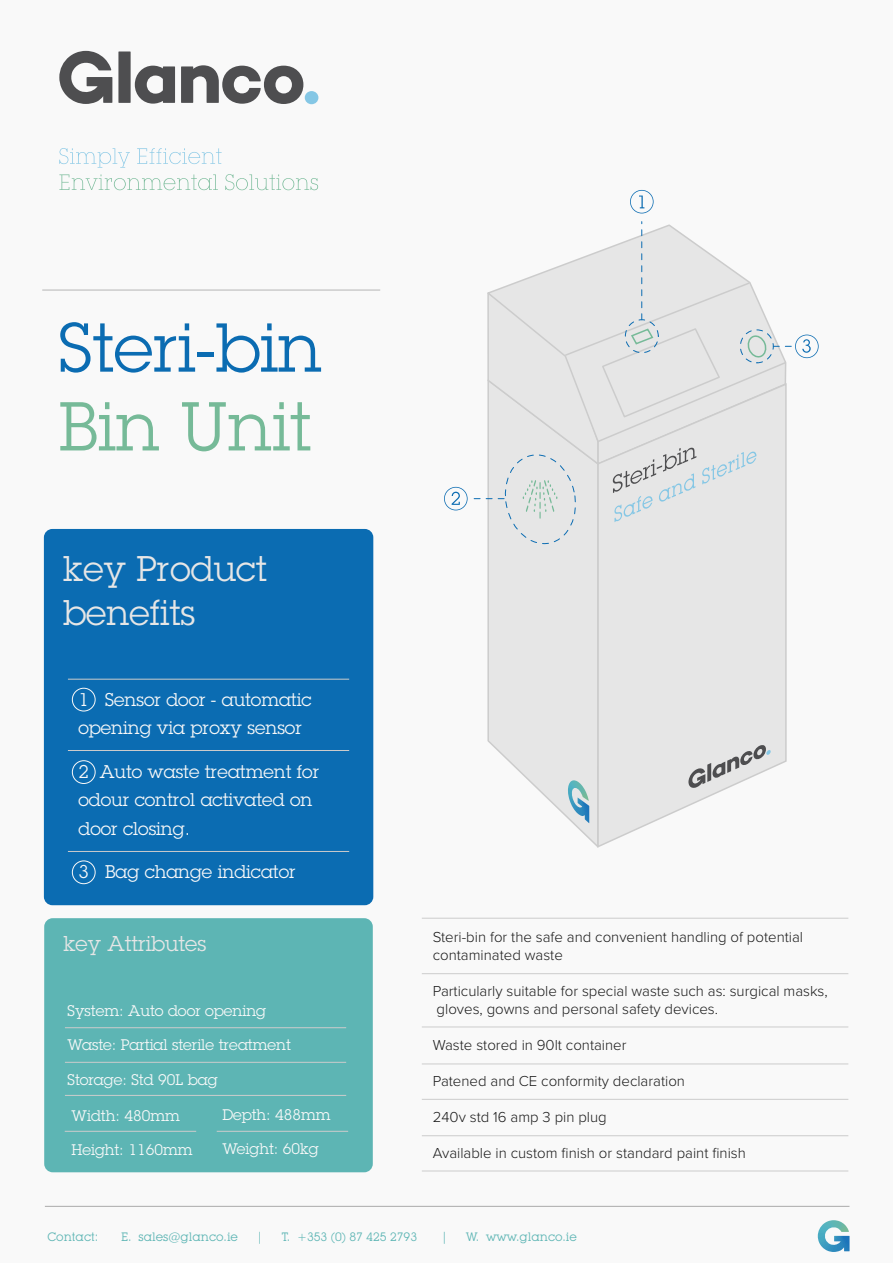
<style>
.page{position:relative;width:893px;height:1263px;background:#f9f9f9}
.page>*{position:absolute;margin:0;border:0;box-sizing:border-box;transform-origin:0 0}
.t1{font:67.5px "Lubalin Graph";color:#0b6cb2}
.t2{font:67.5px "Lubalin Graph";color:#76ba98}
.t3{font:34.95px/43.8px "Lubalin Graph";color:#e6e6e6}
.t4{font:21px "Lubalin Graph";color:#e6e6e6}
.t5{font:18px/28.5px "Lubalin Graph";color:#f9f9f9}
.t6{font:300 15px/18px "Proxima Nova";color:#1a1a1a}
.t7{font:15px "Lubalin Graph";color:#f9f9f9}
.t8{font:12px "Lubalin Graph IT Cby BT";color:#5db5b4}
</style>
<div class="page">
<div style="left:44px;top:529px;width:329px;height:376px;background:#0b6cb2;border-radius:9px"></div>
<svg style="left:59px;top:148px;width:71px;height:20px"></svg>
<svg style="left:137px;top:148px;width:85px;height:16px"></svg>
<svg style="left:59px;top:174px;width:159px;height:16px"></svg>
<svg style="left:225px;top:174px;width:93px;height:16px"></svg>
<div style="left:305px;top:91px;width:13px;height:13px;background:#85c7e5;border-radius:50%"></div>
<div style="left:118px;top:51px;width:13px;height:52px;background:#4e4e50"></div>
<svg style="left:135px;top:66px;width:40px;height:38px"></svg>
<svg style="left:181px;top:65px;width:122px;height:39px"></svg>
<svg style="left:59px;top:51px;width:53px;height:53px"></svg>
<hr style="left:45px;top:1206px;width:804px;height:1px;background:#b3b3b3">
<svg style="left:818px;top:1220px;width:31px;height:32px"></svg>
<hr style="left:422px;top:918px;width:426px;height:1px;background:#ccc">
<div style="left:44px;top:918px;width:329px;height:254px;background:#5db5b4;border-radius:9px"></div>
<hr style="left:65px;top:1027px;width:281px;height:1px;background:#ccc">
<hr style="left:65px;top:1062px;width:281px;height:1px;background:#ccc">
<hr style="left:65px;top:1131px;width:131px;height:1px;background:#ccc">
<hr style="left:217px;top:1131px;width:131px;height:1px;background:#ccc">
<hr style="left:65px;top:1095px;width:281px;height:1px;background:#ccc">
<hr style="left:422px;top:1026px;width:426px;height:1px;background:#ccc">
<hr style="left:422px;top:973px;width:426px;height:1px;background:#ccc">
<hr style="left:422px;top:1063px;width:426px;height:1px;background:#ccc">
<hr style="left:422px;top:1099px;width:426px;height:1px;background:#ccc">
<hr style="left:422px;top:1135px;width:426px;height:1px;background:#ccc">
<hr style="left:422px;top:1170px;width:426px;height:1px;background:#ccc">
<svg style="left:487px;top:547px;width:110px;height:300px"></svg>
<hr style="left:42px;top:289px;width:338px;height:2px;background:#ccc">
<hr style="left:68px;top:750px;width:281px;height:1px;background:#ccc">
<hr style="left:68px;top:851px;width:281px;height:1px;background:#ccc">
<hr style="left:68px;top:679px;width:281px;height:1px;background:#ccc">
<div style="left:72px;top:688px;width:24px;height:23px;border:1px solid #f9f9f9;border-radius:50%"></div>
<div style="left:72px;top:760px;width:24px;height:24px;border:1px solid #f9f9f9;border-radius:50%"></div>
<div style="left:72px;top:860px;width:24px;height:24px;border:1px solid #f9f9f9;border-radius:50%"></div>
<svg style="left:444px;top:487px;width:24px;height:23px"></svg>
<svg style="left:630px;top:190px;width:24px;height:23px"></svg>
<svg style="left:597px;top:547px;width:190px;height:301px;background:#e8e8e8"></svg>
<svg style="left:688px;top:744px;width:83px;height:44px;background:#cbcbcc"></svg>
<svg style="left:568px;top:780px;width:21px;height:43px"></svg>
<svg style="left:474px;top:222px;width:345px;height:325px"></svg>
<h1 class="t1" style="left:59px;top:305px;width:265px">Steri-bin</h1>
<h1 class="t2" style="left:59px;top:384px;width:254px">Bin Unit</h1>
<h2 class="t3" style="left:63px;top:547px;width:205px">key Product benefits</h2>
<p class="t5" style="left:78px;top:685px;width:234px">1 Sensor door - automatic opening via proxy sensor</p>
<p class="t5" style="left:78px;top:757px;width:242px">2 Auto waste treatment for odour control activated on door closing.</p>
<p class="t5" style="left:78px;top:858px;width:219px">3 Bag change indicator</p>
<h3 class="t4" style="left:63px;top:930px;width:144px">key Attributes</h3>
<p class="t7" style="left:68px;top:1001px;width:200px">System: Auto door opening</p>
<p class="t7" style="left:68px;top:1036px;width:225px">Waste: Partial sterile treatment</p>
<p class="t7" style="left:68px;top:1070px;width:151px">Storage: Std 90L bag</p>
<p class="t7" style="left:222px;top:1105px;width:110px">Depth: 488mm</p>
<p class="t7" style="left:222px;top:1139px;width:98px">Weight: 60kg</p>
<p class="t7" style="left:72px;top:1106px;width:110px">Width: 480mm</p>
<p class="t7" style="left:72px;top:1140px;width:122px">Height: 1160mm</p>
<p class="t6" style="left:433px;top:927px;width:372px">Steri-bin for the safe and convenient handling of potential contaminated waste</p>
<p class="t6" style="left:433px;top:981px;width:397px">Particularly suitable for special waste such as: surgical masks, gloves, gowns and personal safety devices.</p>
<p class="t6" style="left:433px;top:1035px;width:195px">Waste stored in 90lt container</p>
<p class="t6" style="left:433px;top:1071px;width:254px">Patened and CE conformity declaration</p>
<p class="t6" style="left:433px;top:1107px;width:176px">240v std 16 amp 3 pin plug</p>
<p class="t6" style="left:433px;top:1143px;width:315px">Available in custom finish or standard paint finish</p>
<p class="t8" style="left:47px;top:1229px;width:52px">Contact:</p>
<p class="t8" style="left:121px;top:1229px;width:118px">E. sales@glanco.ie</p>
<p class="t8" style="left:257px;top:1229px;width:7px">|</p>
<p class="t8" style="left:281px;top:1229px;width:137px">T. +353 (0) 87 425 2793</p>
<p class="t8" style="left:441px;top:1229px;width:7px">|</p>
<p class="t8" style="left:466px;top:1229px;width:112px">W. www.glanco.ie</p>
</div>
